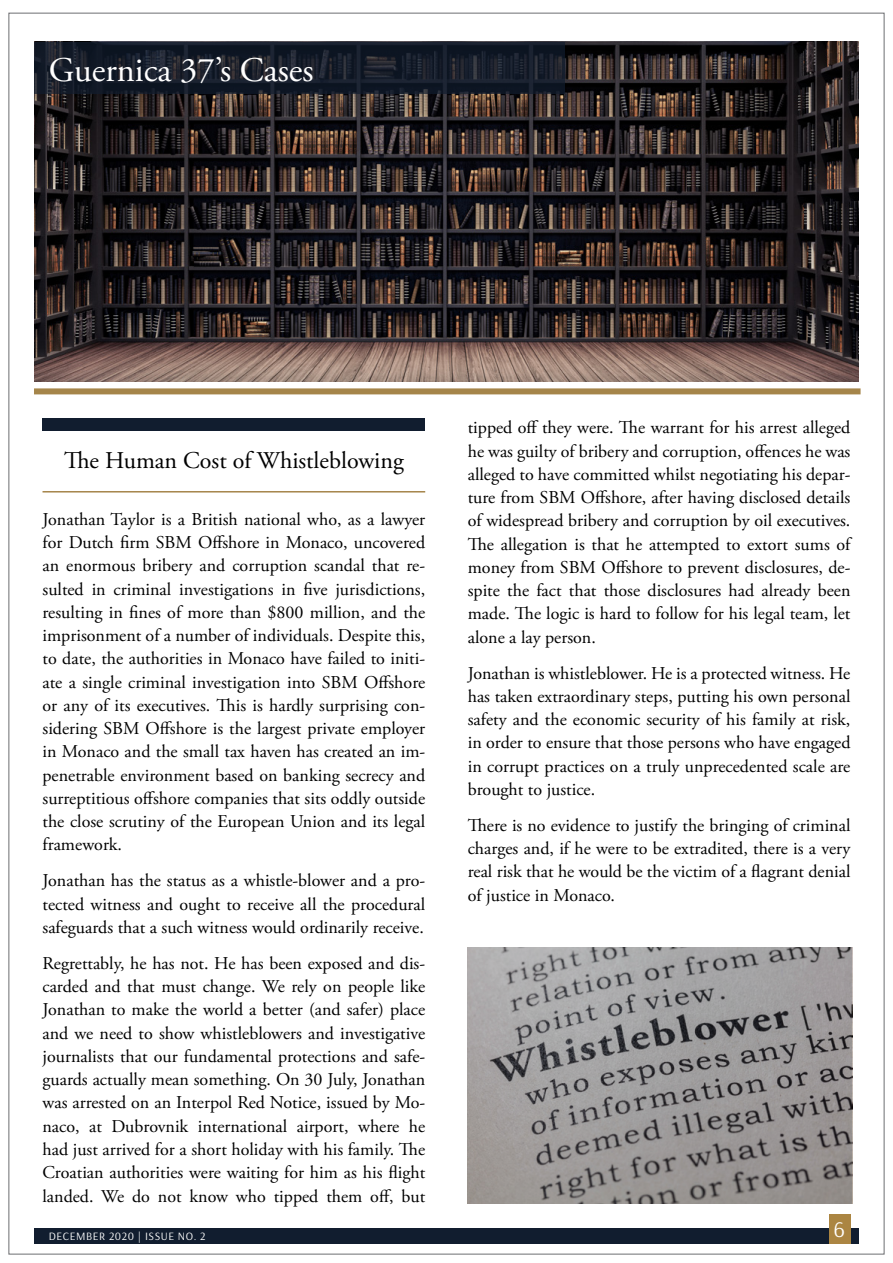
<style>
.page{position:relative;width:893px;height:1263px;background:#fff}
.page>*{position:absolute;margin:0;border:0;box-sizing:border-box;transform-origin:0 0}
.t1{font:34.5px "Adobe Garamond Pro";color:#fff}
.t2{font:24px "Adobe Garamond Pro";color:#000}
.t3{font:22.5px "Arsenal";color:#fff}
.t4{font:18px/23.2px "Adobe Garamond Pro";color:#000;text-align:justify}
.t5{font:11.25px "Arsenal";letter-spacing:.05em;color:#fff}
</style>
<div class="page">
<div style="left:34px;top:1228px;width:825px;height:16px;background:#111d2f"></div>
<div style="left:829px;top:1214px;width:21px;height:30px;background:#ab8542"></div>
<img style="left:34px;top:42px;width:825px;height:340px">
<svg style="left:34px;top:43px;width:531px;height:51px;background:#151c29"></svg>
<hr style="left:43px;top:491px;width:382px;height:1px;background:#a5854a">
<div style="left:43px;top:418px;width:382px;height:13px;background:#111d2f"></div>
<div style="left:34px;top:388px;width:826px;height:6px;background:#a5854a"></div>
<svg style="left:468px;top:947px;width:384px;height:256px;background:#949192"></svg>
<h1 class="t1" style="left:49px;top:50px;width:266px">Guernica 37’s Cases</h1>
<h2 class="t2" style="left:64px;top:446px;width:341px">The Human Cost of Whistleblowing</h2>
<p class="t4" style="left:43px;top:508px;width:384px">Jonathan Taylor is a British national who, as a lawyer for Dutch firm SBM Offshore in Monaco, uncovered an enormous bribery and corruption scandal that re&shy;sulted in criminal investigations in five jurisdictions, resulting in fines of more than $800 million, and the imprisonment of a number of individuals. Despite this, to date, the authorities in Monaco have failed to initi&shy;ate a single criminal investigation into SBM Offshore or any of its executives. This is hardly surprising con&shy;sidering SBM Offshore is the largest private employer in Monaco and the small tax haven has created an im&shy;penetrable environment based on banking secrecy and surreptitious offshore companies that sits oddly outside the close scrutiny of the European Union and its legal framework.</p>
<p class="t4" style="left:43px;top:870px;width:384px">Jonathan has the status as a whistle-blower and a pro&shy;tected witness and ought to receive all the procedural safeguards that a such witness would ordinarily receive.</p>
<p class="t4" style="left:43px;top:952px;width:384px">Regrettably, he has not. He has been exposed and dis&shy;carded and that must change. We rely on people like Jonathan to make the world a better (and safer) place and we need to show whistleblowers and investigative journalists that our fundamental protections and safe&shy;guards actually mean something. On 30 July, Jonathan was arrested on an Interpol Red Notice, issued by Mo&shy;naco, at Dubrovnik international airport, where he had just arrived for a short holiday with his family. The Croatian authorities were waiting for him as his flight landed. We do not know who tipped them off, but</p>
<p class="t5" style="left:49px;top:1229px;width:158px">DECEMBER 2020 | ISSUE NO. 2</p>
<p class="t4" style="left:468px;top:417px;width:384px">tipped off they were. The warrant for his arrest alleged he was guilty of bribery and corruption, offences he was alleged to have committed whilst negotiating his depar&shy;ture from SBM Offshore, after having disclosed details of widespread bribery and corruption by oil executives.<br>The allegation is that he attempted to extort sums of money from SBM Offshore to prevent disclosures, de&shy;spite the fact that those disclosures had already been made. The logic is hard to follow for his legal team, let alone a lay person.</p>
<p class="t4" style="left:468px;top:662px;width:384px">Jonathan is whistleblower. He is a protected witness. He has taken extraordinary steps, putting his own personal safety and the economic security of his family at risk, in order to ensure that those persons who have engaged in corrupt practices on a truly unprecedented scale are brought to justice.</p>
<p class="t4" style="left:468px;top:814px;width:384px">There is no evidence to justify the bringing of criminal charges and, if he were to be extradited, there is a very real risk that he would be the victim of a flagrant denial of justice in Monaco.</p>
<p class="t3" style="left:833px;top:1215px;width:13px">6</p>
</div>
